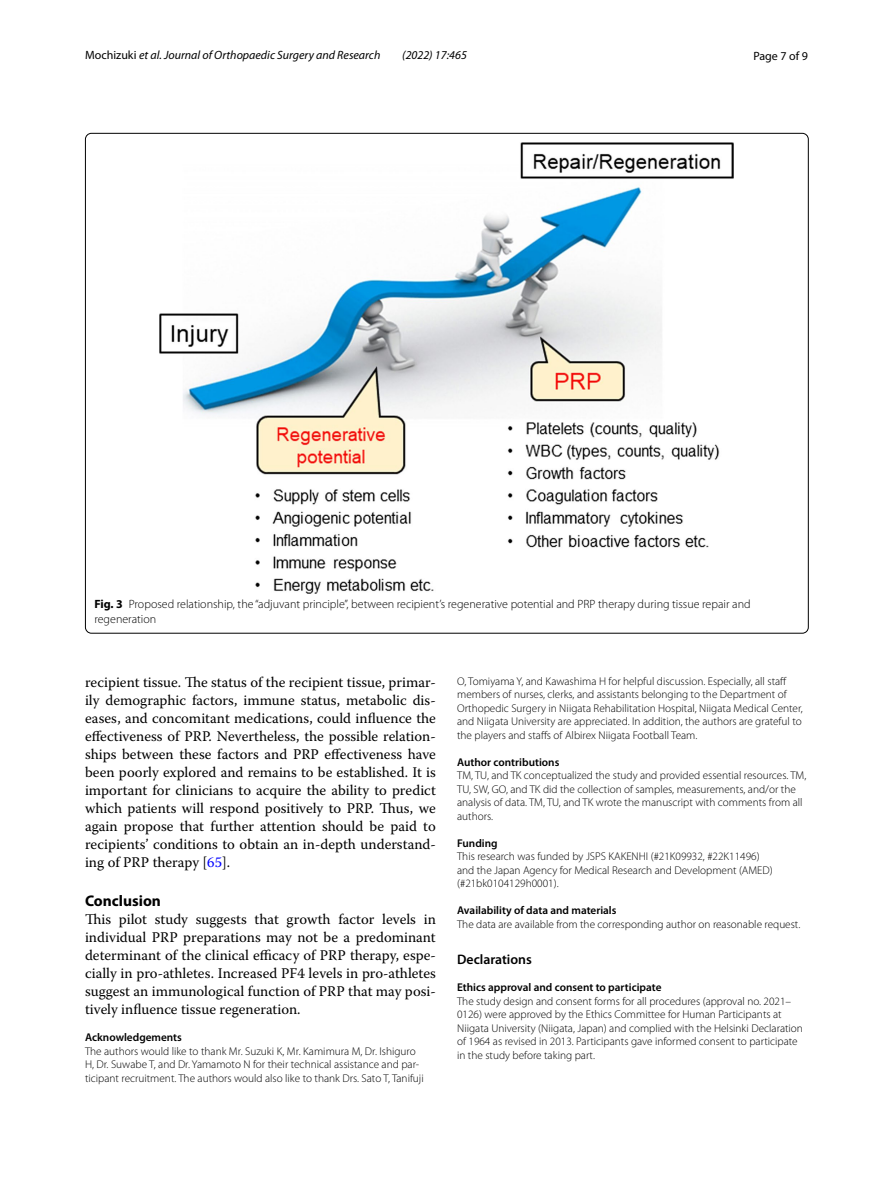
<style>
.page{position:relative;width:893px;height:1187px;background:#fff}
.page>*{position:absolute;margin:0;border:0;box-sizing:border-box;transform-origin:0 0}
.t1{font:700 15.45px "Myriad Pro";color:#000}
.t2{font:14.7px/18px "Warnock Pro";color:#000;text-align:justify}
.t3{font:600 13.8px "Myriad Pro";color:#000}
.t4{font:300 12px/15px "Myriad Pro";color:#000}
.t5{font:italic 12px "Myriad Pro";color:#000}
.t6{font:12px "Myriad Pro";color:#000}
.t7{font:300 11.25px/13.5px "Myriad Pro";color:#000}
.t8{font:600 11.25px "Myriad Pro";color:#000}
.s1{font-style:normal}
.s2{font-weight:700}
.s3{color:#00f}
</style>
<div class="page">
<img style="left:160px;top:142px;width:574px;height:451px">
<p class="t5" style="left:85px;top:48px;width:297px"><span class="s1">Mochizuki</span> et al. Journal of Orthopaedic Surgery and Research</p>
<p class="t5" style="left:402px;top:48px;width:66px">(2022) 17:465</p>
<p class="t6" style="left:753px;top:48px;width:56px">Page 7 of 9</p>
<p class="t4" style="left:94px;top:597px;width:658px"><span class="s2">Fig. 3</span> Proposed relationship, the “adjuvant principle”, between recipient’s regenerative potential and PRP therapy during tissue repair and regeneration</p>
<p class="t2" style="left:85px;top:672px;width:352px">recipient tissue. The status of the recipient tissue, primar&shy;ily demographic factors, immune status, metabolic dis&shy;eases, and concomitant medications, could influence the effectiveness of PRP. Nevertheless, the possible relation&shy;ships between these factors and PRP effectiveness have been poorly explored and remains to be established. It is important for clinicians to acquire the ability to predict which patients will respond positively to PRP. Thus, we again propose that further attention should be paid to recipients’ conditions to obtain an in-depth understand&shy;ing of PRP therapy [<span class="s3">65</span>].</p>
<h1 class="t1" style="left:85px;top:891px;width:77px">Conclusion</h1>
<p class="t2" style="left:85px;top:910px;width:352px">This pilot study suggests that growth factor levels in individual PRP preparations may not be a predominant determinant of the clinical efficacy of PRP therapy, espe&shy;cially in pro-athletes. Increased PF4 levels in pro-athletes suggest an immunological function of PRP that may posi&shy;tively influence tissue regeneration.</p>
<p class="t8" style="left:85px;top:1030px;width:98px">Acknowledgements</p>
<p class="t7" style="left:85px;top:1044px;width:340px">The authors would like to thank Mr. Suzuki K, Mr. Kamimura M, Dr. Ishiguro<br>H, Dr. Suwabe T, and Dr. Yamamoto N for their technical assistance and par&shy;ticipant recruitment. The authors would also like to thank Drs. Sato T, Tanifuji</p>
<p class="t7" style="left:457px;top:674px;width:347px">O, Tomiyama Y, and Kawashima H for helpful discussion. Especially, all staff members of nurses, clerks, and assistants belonging to the Department of Orthopedic Surgery in Niigata Rehabilitation Hospital, Niigata Medical Center, and Niigata University are appreciated. In addition, the authors are grateful to the players and staffs of Albirex Niigata Football Team.</p>
<p class="t8" style="left:457px;top:755px;width:104px">Author contributions</p>
<p class="t7" style="left:457px;top:769px;width:351px">TM, TU, and TK conceptualized the study and provided essential resources. TM, TU, SW, GO, and TK did the collection of samples, measurements, and/or the analysis of data. TM, TU, and TK wrote the manuscript with comments from all authors.</p>
<p class="t8" style="left:457px;top:836px;width:42px">Funding</p>
<p class="t7" style="left:457px;top:850px;width:317px">This research was funded by JSPS KAKENHI (#21K09932, #22K11496) and the Japan Agency for Medical Research and Development (AMED) (#21bk0104129h0001).</p>
<p class="t8" style="left:457px;top:903px;width:161px">Availability of data and materials</p>
<p class="t7" style="left:457px;top:917px;width:345px">The data are available from the corresponding author on reasonable request.</p>
<p class="t3" style="left:457px;top:950px;width:76px">Declarations</p>
<p class="t8" style="left:457px;top:980px;width:206px">Ethics approval and consent to participate</p>
<p class="t7" style="left:457px;top:994px;width:347px">The study design and consent forms for all procedures (approval no. 2021– 0126) were approved by the Ethics Committee for Human Participants at Niigata University (Niigata, Japan) and complied with the Helsinki Declaration of 1964 as revised in 2013. Participants gave informed consent to participate in the study before taking part.</p>
</div>
